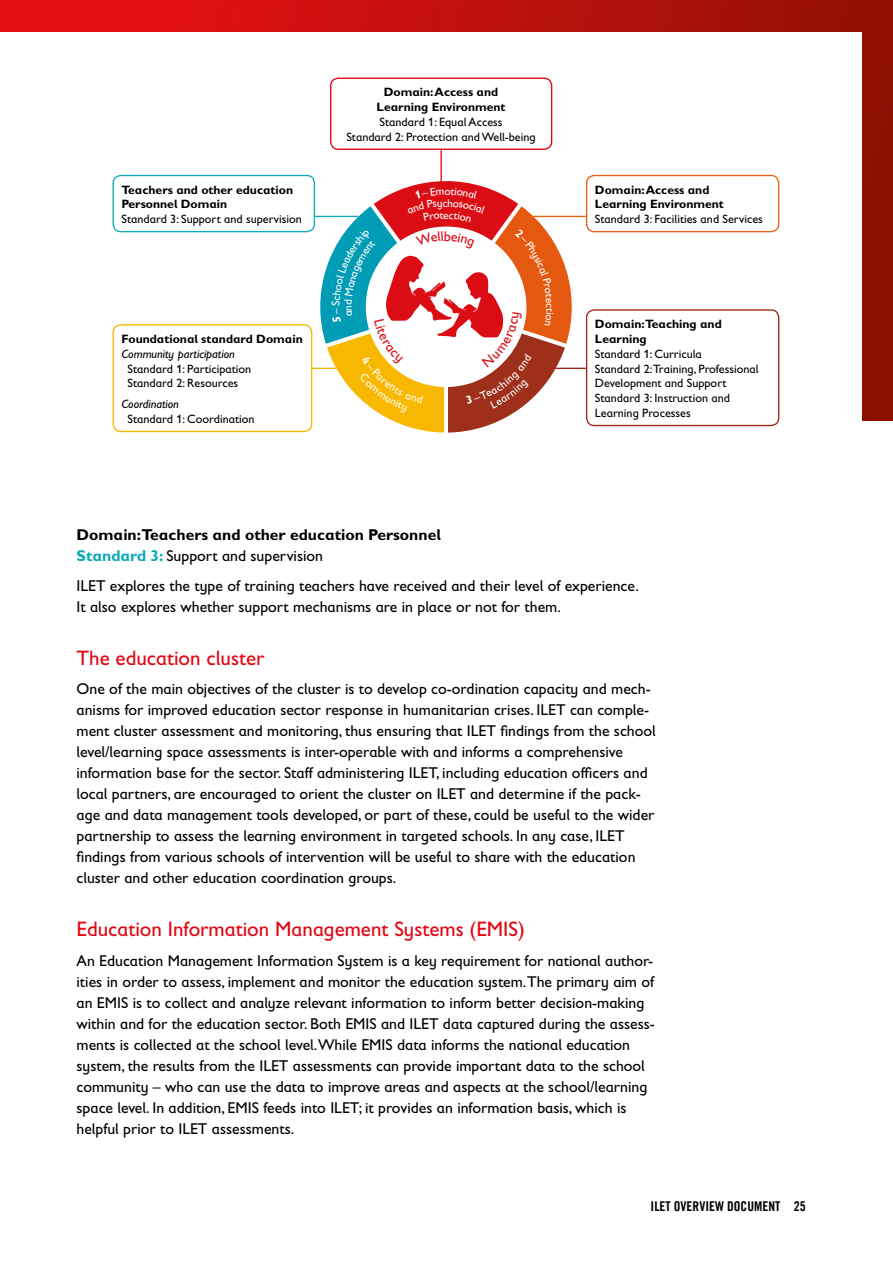
<style>
.page{position:relative;width:893px;height:1263px;background:#fff}
.page>*{position:absolute;margin:0;border:0;box-sizing:border-box;transform-origin:0 0}
.t1{font:21px "Gill Sans Infant Std";color:#e30613}
.t2{font:15.75px/21px "Gill Sans Infant Std";color:#000}
.t3{font:700 15.75px/21px "Gill Sans Infant Std";color:#000}
.t4{font:13.5px "Trade Gothic LT Com Bd Cn 20";color:#000}
.t5{font:12.15px/14.9px "Gill Sans Infant Std";color:#000}
.t6{font:700 12.15px/14.9px "Gill Sans Infant Std";color:#000}
.t7{font:italic 12.15px "Gill Sans Infant Std";color:#000}
.t8{font:11.4px "Gill Sans Infant Std";color:#fff}
.s1{color:#0fa9ba}
.s2{font-weight:400}
</style>
<div class="page">
<div style="left:0;top:0;width:893px;height:421px;background:linear-gradient(to right,#ef0f16,#911104)"></div>
<div style="left:0;top:32px;width:861px;height:471px;background:#fff"></div>
<div style="left:330px;top:78px;width:222px;height:72px;border:1px solid #e30613;border-radius:8px"></div>
<div style="left:586px;top:175px;width:193px;height:57px;border:1px solid #eb6215;border-radius:8px"></div>
<div style="left:113px;top:175px;width:202px;height:57px;border:1px solid #0fa9ba;border-radius:8px"></div>
<div style="left:586px;top:309px;width:193px;height:117px;border:1px solid #a32616;border-radius:8px"></div>
<hr style="left:440px;top:150px;width:2px;height:33px;background:#e30613">
<hr style="left:528px;top:216px;width:58px;height:1px;background:#eb6215">
<hr style="left:541px;top:368px;width:45px;height:1px;background:#a32616">
<div style="left:113px;top:324px;width:199px;height:108px;border:1px solid #fab600;border-radius:8px"></div>
<svg style="left:311px;top:176px;width:266px;height:257px"></svg>
<p class="t6" style="left:122px;top:182px;width:173px">Teachers and other education<br>Personnel Domain</p>
<p class="t5" style="left:122px;top:212px;width:182px">Standard 3: Support and supervision</p>
<p class="t6" style="left:122px;top:331px;width:183px">Foundational standard Domain</p>
<p class="t7" style="left:122px;top:347px;width:115px">Community participation</p>
<p class="t5" style="left:128px;top:361px;width:125px">Standard 1: Participation<br>Standard 2: Resources</p>
<p class="t7" style="left:122px;top:397px;width:59px">Coordination</p>
<p class="t5" style="left:128px;top:412px;width:129px">Standard 1: Coordination</p>
<p class="t6" style="left:377px;top:85px;width:130px;text-align:center">Domain: Access and<br>Learning Environment</p>
<p class="t5" style="left:346px;top:114px;width:191px;text-align:center">Standard 1: Equal Access<br>Standard 2: Protection and Well-being</p>
<p class="t8" style="left:341px;top:311px;width:7px;rotate:-90deg">n</p>
<p class="t8" style="left:443px;top:208px;width:7px">e</p>
<p class="t6" style="left:595px;top:182px;width:130px">Domain: Access and<br>Learning Environment</p>
<p class="t5" style="left:595px;top:212px;width:169px">Standard 3: Facilities and Services</p>
<p class="t6" style="left:595px;top:316px;width:128px">Domain:Teaching and<br>Learning</p>
<p class="t5" style="left:595px;top:346px;width:165px">Standard 1: Curricula<br>Standard 2:Training, Professional<br>Development and Support<br>Standard 3: Instruction and<br>Learning Processes</p>
<p class="t3" style="left:77px;top:524px;width:366px">Domain:Teachers and other education Personnel<br><span class="s1">Standard 3:</span> <span class="s2">Support and supervision</span></p>
<p class="t2" style="left:77px;top:575px;width:562px">ILET explores the type of training teachers have received and their level of experience.<br>It also explores whether support mechanisms are in place or not for them.</p>
<h1 class="t1" style="left:77px;top:646px;width:189px">The education cluster</h1>
<p class="t2" style="left:77px;top:678px;width:581px">One of the main objectives of the cluster is to develop co-ordination capacity and mech&shy;anisms for improved education sector response in humanitarian crises. ILET can comple&shy;ment cluster assessment and monitoring, thus ensuring that ILET findings from the school level/learning space assessments is inter-operable with and informs a comprehensive information base for the sector. Staff administering ILET, including education officers and local partners, are encouraged to orient the cluster on ILET and determine if the pack&shy;age and data management tools developed, or part of these, could be useful to the wider partnership to assess the learning environment in targeted schools. In any case, ILET findings from various schools of intervention will be useful to share with the education cluster and other education coordination groups.</p>
<h1 class="t1" style="left:77px;top:917px;width:450px">Education Information Management Systems (EMIS)</h1>
<p class="t2" style="left:77px;top:950px;width:580px">An Education Management Information System is a key requirement for national author&shy;ities in order to assess, implement and monitor the education system. The primary aim of an EMIS is to collect and analyze relevant information to inform better decision-making within and for the education sector. Both EMIS and ILET data captured during the assess&shy;ments is collected at the school level. While EMIS data informs the national education system, the results from the ILET assessments can provide important data to the school community – who can use the data to improve areas and aspects at the school/learning space level. In addition, EMIS feeds into ILET; it provides an information basis, which is helpful prior to ILET assessments.</p>
<p class="t4" style="left:651px;top:1198px;width:157px">ILET OVERVIEW DOCUMENT 25</p>
</div>
